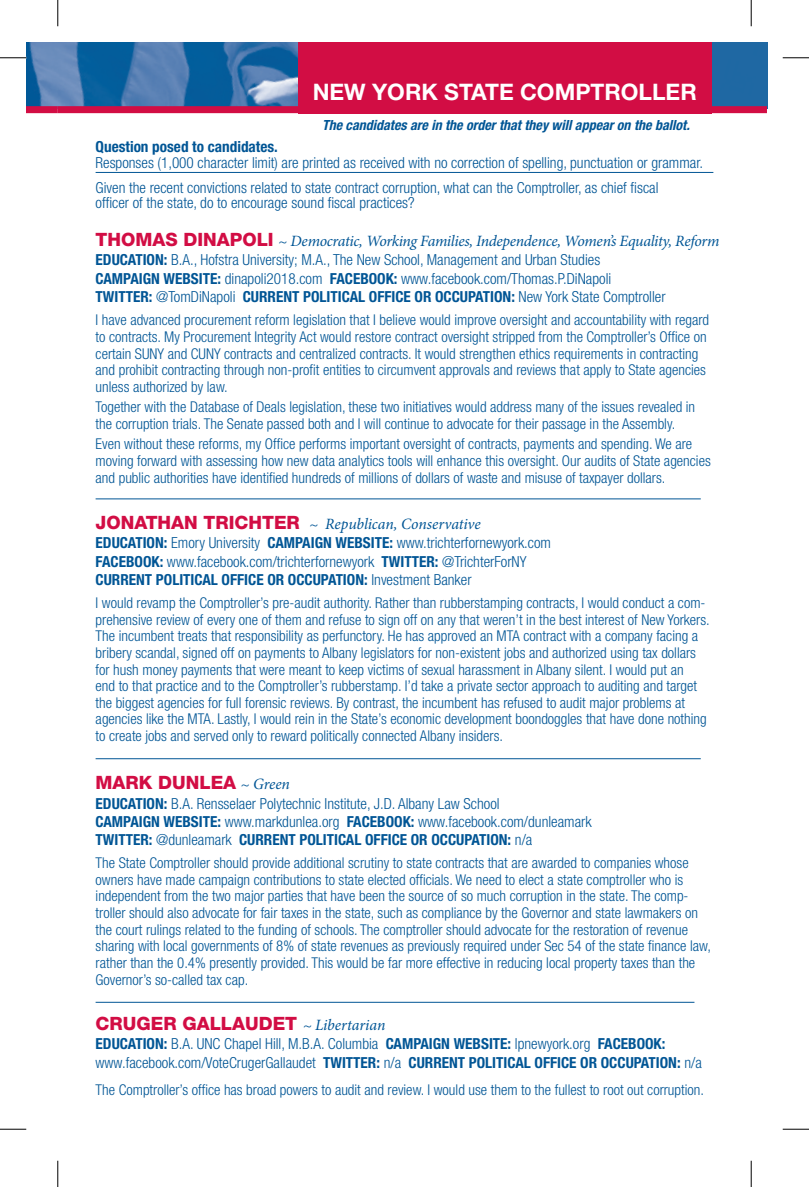
<style>
.page{position:relative;width:809px;height:1187px;background:#fff}
.page>*{position:absolute;margin:0;border:0;box-sizing:border-box;transform-origin:0 0}
.t1{font:700 22.75px "Helvetica Neue";color:#fff}
.t2{font:800 18.38px "Helvetica Neue";color:#d20d44}
.t3{font:italic 15.75px "Minion Pro";letter-spacing:-.02em;color:#005595}
.t4{font:300 condensed 15.22px/18.4px "Helvetica Neue";color:#005595}
.t5{font:700 condensed 15.22px "Helvetica Neue";color:#005595}
.t6{font:300 condensed 14.88px/16.6px "Helvetica Neue";color:#005595}
.t7{font:italic 700 condensed 14px "Helvetica Neue";color:#005595}
.s1{font-family:"Helvetica Neue";font-weight:800;font-style:normal;font-size:18.38px;color:#d20d44}
.s2{font-weight:700}
.s3{font-family:"Minion Pro";font-weight:400;font-style:italic;font-size:15.75px;color:#005595}
</style>
<div class="page">
<img style="left:26px;top:42px;width:741px;height:66px">
<div style="left:26px;top:106px;width:32px;height:7px;background:#d20d44"></div>
<div style="left:58px;top:106px;width:708px;height:7px;background:#d20d44"></div>
<div style="left:298px;top:42px;width:413px;height:71px;background:#d20d44"></div>
<hr style="left:96px;top:498px;width:604px;height:1px;background:#005595">
<hr style="left:96px;top:1001px;width:598px;height:1px;background:#005595">
<hr style="left:96px;top:758px;width:604px;height:1px;background:#005595">
<hr style="left:96px;top:172px;width:617px;height:1px;background:#005595">
<svg style="left:0;top:57px;width:26px;height:1px"></svg>
<svg style="left:782px;top:57px;width:26px;height:1px"></svg>
<svg style="left:0;top:1128px;width:26px;height:1px"></svg>
<svg style="left:782px;top:1128px;width:26px;height:1px"></svg>
<svg style="left:57px;top:0;width:1px;height:26px"></svg>
<svg style="left:57px;top:1160px;width:1px;height:26px"></svg>
<svg style="left:750px;top:0;width:1px;height:26px"></svg>
<svg style="left:750px;top:1160px;width:1px;height:26px"></svg>
<h1 class="t1" style="left:313px;top:78px;width:93px">NEW YORK</h1>
<h1 class="t1" style="left:444px;top:78px;width:30px">STATE</h1>
<h1 class="t1" style="left:520px;top:78px;width:34px">COMPTROLLER</h1>
<p class="t7" style="left:322px;top:117px;width:369px">The candidates are in the order that they will appear on the ballot.</p>
<p class="t5" style="left:96px;top:138px;width:184px">QUESTION POSED TO CANDIDATES.</p>
<p class="t4" style="left:96px;top:153px;width:609px">Responses (1,000 character limit) are printed as received with no correction of spelling, punctuation or grammar.</p>
<p class="t4" style="left:96px;top:179px;width:564px;line-height:15.8px">Given the recent convictions related to state contract corruption, what can the Comptroller, as chief fiscal officer of the state, do to encourage sound fiscal practices?</p>
<p class="t2" style="left:96px;top:228px;width:100px">THOMAS DIN</p>
<p class="t3" style="left:217px;top:230px;width:504px"><span class="s1">APOLI</span> ~ Democratic, Working Families, Independence, Women’s Equality, Reform</p>
<p class="t4" style="left:96px;top:251px;width:571px"><span class="s2">EDUCATION:</span> B.A., Hofstra University; M.A., The New School, Management and Urban Studies<br><span class="s2">CAMPAIGN WEBSITE:</span> dinapoli2018.com <span class="s2">FACEBOOK:</span> www.facebook.com/Thomas.P.DiNapoli<br><span class="s2">TWITTER:</span> @TomDiNapoli <span class="s2">CURRENT POLITICAL OFFICE OR OCCUPATION:</span> New York State Comptroller</p>
<p class="t6" style="left:96px;top:312px;width:615px">I have advanced procurement reform legislation that I believe would improve oversight and accountability with regard to contracts. My Procurement Integrity Act would restore contract oversight stripped from the Comptroller’s Office on certain SUNY and CUNY contracts and centralized contracts. It would strengthen ethics requirements in contracting and prohibit contracting through non-profit entities to circumvent approvals and reviews that apply to State agencies unless authorized by law.</p>
<p class="t6" style="left:96px;top:398px;width:601px">Together with the Database of Deals legislation, these two initiatives would address many of the issues revealed in the corruption trials. The Senate passed both and I will continue to advocate for their passage in the Assembly.</p>
<p class="t6" style="left:96px;top:435px;width:616px">Even without these reforms, my Office performs important oversight of contracts, payments and spending. We are moving forward with assessing how new data analytics tools will enhance this oversight. Our audits of State agencies and public authorities have identified hundreds of millions of dollars of waste and misuse of taxpayer dollars.</p>
<p class="t2" style="left:96px;top:511px;width:145px">JONATHAN TRICH</p>
<p class="t3" style="left:262px;top:513px;width:220px"><span class="s1">TER</span> ~ Republican, Conservative</p>
<p class="t4" style="left:96px;top:533px;width:457px"><span class="s2">EDUCATION:</span> Emory University <span class="s2">CAMPAIGN WEBSITE:</span> www.trichterfornewyork.com<br><span class="s2">FACEBOOK:</span> www.facebook.com/trichterfornewyork <span class="s2">TWITTER:</span> @TrichterForNY<br><span class="s2">CURRENT POLITICAL OFFICE OR OCCUPATION:</span> Investment Banker</p>
<p class="t6" style="left:96px;top:594px;width:615px">I would revamp the Comptroller’s pre-audit authority. Rather than rubberstamping contracts, I would conduct a com&shy;prehensive review of every one of them and refuse to sign off on any that weren’t in the best interest of New Yorkers.<br>The incumbent treats that responsibility as perfunctory. He has approved an MTA contract with a company facing a bribery scandal, signed off on payments to Albany legislators for non-existent jobs and authorized using tax dollars for hush money payments that were meant to keep victims of sexual harassment in Albany silent. I would put an<br>end to that practice and to the Comptroller’s rubberstamp. I’d take a private sector approach to auditing and target the biggest agencies for full forensic reviews. By contrast, the incumbent has refused to audit major problems at agencies like the MTA. Lastly, I would rein in the State’s economic development boondoggles that have done nothing to create jobs and served only to reward politically connected Albany insiders.</p>
<p class="t2" style="left:96px;top:771px;width:196px">MARK DUNLEA <span class="s3">~ Green</span></p>
<p class="t4" style="left:96px;top:794px;width:497px"><span class="s2">EDUCATION:</span> B.A. Rensselaer Polytechnic Institute, J.D. Albany Law School<br><span class="s2">CAMPAIGN WEBSITE:</span> www.markdunlea.org <span class="s2">FACEBOOK:</span> www.facebook.com/dunleamark<br><span class="s2">TWITTER:</span> @dunleamark <span class="s2">CURRENT POLITICAL OFFICE OR OCCUPATION:</span> n/a</p>
<p class="t6" style="left:96px;top:854px;width:617px">The State Comptroller should provide additional scrutiny to state contracts that are awarded to companies whose owners have made campaign contributions to state elected officials. We need to elect a state comptroller who is independent from the two major parties that have been the source of so much corruption in the state. The comp&shy;troller should also advocate for fair taxes in the state, such as compliance by the Governor and state lawmakers on the court rulings related to the funding of schools. The comptroller should advocate for the restoration of revenue sharing with local governments of 8% of state revenues as previously required under Sec 54 of the state finance law, rather than the 0.4% presently provided. This would be far more effective in reducing local property taxes than the Governor’s so-called tax cap.</p>
<p class="t2" style="left:96px;top:1012px;width:291px">CRUGER GALLAUDET <span class="s3">~ Libertarian</span></p>
<p class="t4" style="left:96px;top:1034px;width:607px"><span class="s2">EDUCATION:</span> B.A. UNC Chapel Hill, M.B.A. Columbia <span class="s2">CAMPAIGN WEBSITE:</span> lpnewyork.org <span class="s2">FACEBOOK: </span>www.facebook.com/VoteCrugerGallaudet <span class="s2">TWITTER:</span> n/a <span class="s2">CURRENT POLITICAL OFFICE OR OCCUPATION:</span> n/a</p>
<p class="t6" style="left:96px;top:1081px;width:610px">The Comptroller’s office has broad powers to audit and review. I would use them to the fullest to root out corruption.</p>
</div>
